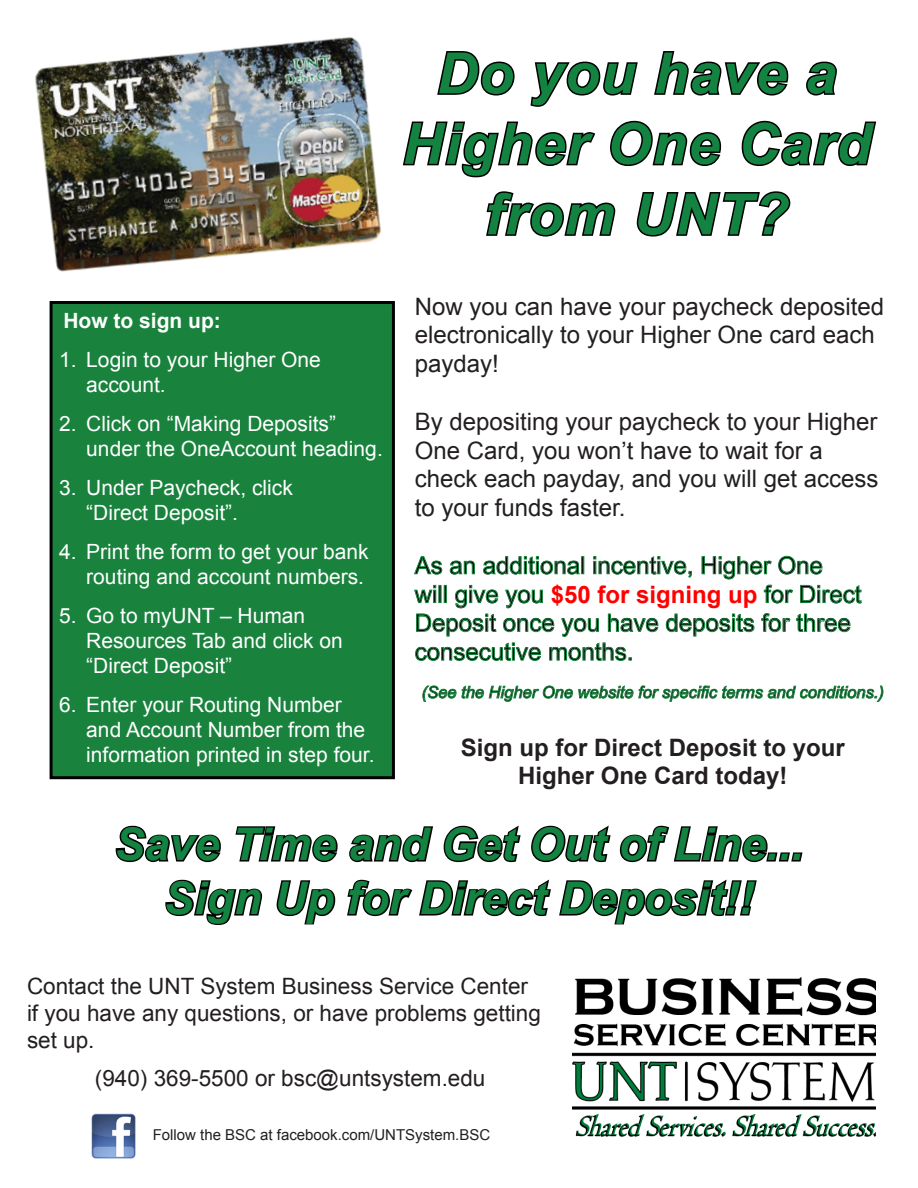
<style>
.page{position:relative;width:918px;height:1188px;background:#fff}
.page>*{position:absolute;margin:0;border:0;box-sizing:border-box;transform-origin:0 0}
.t1{font:italic 700 57px "Arial";letter-spacing:.02em;color:#148342}
.t2{font:italic 700 45px/54px "Arial";color:#148342;text-align:center}
.t3{font:24px/28.8px "Arial";color:#231f20}
.t4{font:24px/28.8px "Arial";color:#000}
.t5{font:700 24px/28.8px "Arial";color:#231f20;text-align:center}
.t6{font:22.5px/27px "Arial";color:#231f20}
.t7{font:21px/25.2px "Arial";color:#fff}
.t8{font:700 21px "Arial";color:#fff}
.t9{font:italic 16.5px "Arial";color:#000}
.t10{font:15px "Arial";color:#231f20}
.s1{font-weight:700;color:#f00}
</style>
<div class="page">
<img style="left:35px;top:37px;width:346px;height:235px">
<svg style="left:437px;top:51px;width:78px;height:45px"></svg>
<svg style="left:530px;top:61px;width:108px;height:46px"></svg>
<svg style="left:654px;top:51px;width:135px;height:45px"></svg>
<svg style="left:806px;top:61px;width:31px;height:35px"></svg>
<svg style="left:403px;top:121px;width:193px;height:57px"></svg>
<svg style="left:610px;top:120px;width:112px;height:47px"></svg>
<svg style="left:741px;top:120px;width:136px;height:47px"></svg>
<svg style="left:486px;top:191px;width:130px;height:46px"></svg>
<svg style="left:636px;top:191px;width:155px;height:46px"></svg>
<svg style="left:414px;top:556px;width:29px;height:19px"></svg>
<svg style="left:450px;top:560px;width:25px;height:15px"></svg>
<svg style="left:483px;top:556px;width:101px;height:19px"></svg>
<svg style="left:594px;top:556px;width:98px;height:22px"></svg>
<svg style="left:701px;top:556px;width:161px;height:48px"></svg>
<svg style="left:666px;top:613px;width:89px;height:24px"></svg>
<svg style="left:761px;top:613px;width:90px;height:19px"></svg>
<svg style="left:414px;top:585px;width:245px;height:76px"></svg>
<svg style="left:422px;top:685px;width:462px;height:17px"></svg>
<div style="left:51px;top:303px;width:342px;height:475px;background:#19833e"></div>
<div style="left:50px;top:301px;width:345px;height:478px;border:3px solid #000"></div>
<img style="left:573px;top:977px;width:303px;height:160px">
<svg style="left:115px;top:825px;width:106px;height:38px"></svg>
<svg style="left:235px;top:826px;width:103px;height:37px"></svg>
<svg style="left:349px;top:826px;width:84px;height:37px"></svg>
<svg style="left:443px;top:825px;width:78px;height:38px"></svg>
<svg style="left:531px;top:825px;width:80px;height:38px"></svg>
<svg style="left:619px;top:825px;width:184px;height:38px"></svg>
<svg style="left:165px;top:879px;width:98px;height:46px"></svg>
<svg style="left:276px;top:880px;width:60px;height:45px"></svg>
<svg style="left:347px;top:879px;width:410px;height:46px"></svg>
<img style="left:91px;top:1113px;width:45px;height:46px">
<p class="t1" style="left:437px;top:35px;width:402px">Do you have a</p>
<p class="t1" style="left:402px;top:106px;width:470px">Higher One Card</p>
<p class="t1" style="left:485px;top:176px;width:305px">from UNT?</p>
<p class="t8" style="left:63px;top:307px;width:159px">How to sign up:</p>
<p class="t7" style="left:86px;top:347px;width:236px;text-indent:-27px">1. Login to your Higher One account.</p>
<p class="t7" style="left:86px;top:411px;width:298px;text-indent:-27px">2. Click on “Making Deposits” under the OneAccount heading.</p>
<p class="t7" style="left:86px;top:475px;width:208px;text-indent:-27px">3. Under Paycheck, click “Direct Deposit”.</p>
<p class="t7" style="left:59px;top:539px;width:311px;text-align:right">4. Print the form to get your bank routing and account numbers.</p>
<p class="t7" style="left:86px;top:603px;width:258px;text-indent:-27px">5. Go to myUNT – Human<br>Resources Tab and click on “Direct Deposit”</p>
<p class="t7" style="left:86px;top:692px;width:290px;text-indent:-27px">6. Enter your Routing Number and Account Number from the information printed in step four.</p>
<p class="t3" style="left:415px;top:292px;width:471px">Now you can have your paycheck deposited electronically to your Higher One card each payday!</p>
<p class="t3" style="left:415px;top:407px;width:465px">By depositing your paycheck to your Higher One Card, you won’t have to wait for a check each payday, and you will get access to your funds faster.</p>
<p class="t4" style="left:415px;top:551px;width:448px">As an additional incentive, Higher One will give you <span class="s1">$50 for signing up</span> for Direct Deposit once you have deposits for three consecutive months.</p>
<p class="t9" style="left:422px;top:682px;width:464px">(See the Higher One website for specific terms and conditions.)</p>
<p class="t5" style="left:461px;top:733px;width:386px">Sign up for Direct Deposit to your<br>Higher One Card today!</p>
<p class="t2" style="left:114px;top:819px;width:691px">Save Time and Get Out of Line...<br>Sign Up for Direct Deposit!!</p>
<p class="t6" style="left:27px;top:973px;width:516px">Contact the UNT System Business Service Center if you have any questions, or have problems getting set up.</p>
<p class="t6" style="left:95px;top:1065px;width:392px">(940) 369-5500 or bsc@untsystem.edu</p>
<p class="t10" style="left:153px;top:1125px;width:339px">Follow the BSC at facebook.com/UNTSystem.BSC</p>
</div>
